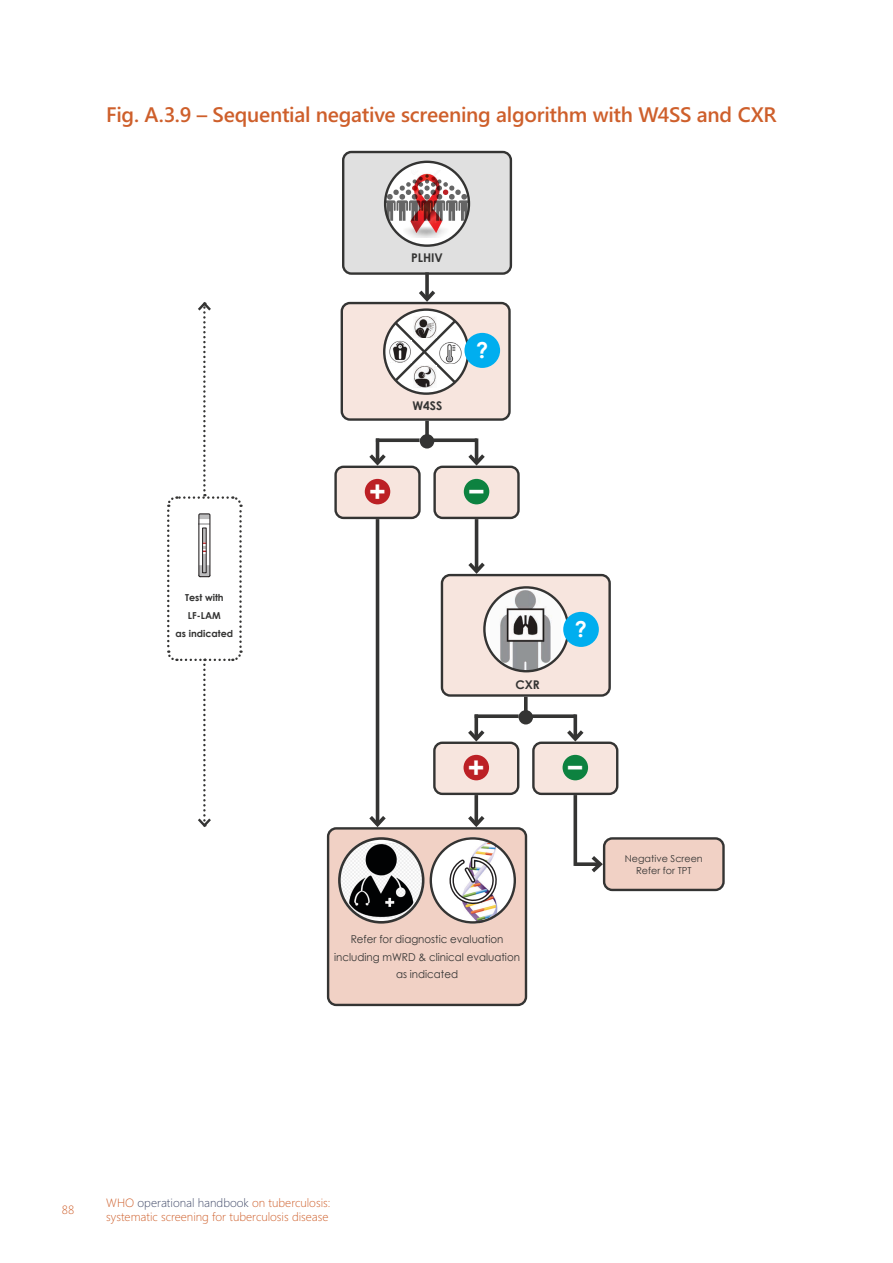
<style>
.page{position:relative;width:893px;height:1263px;background:#fff}
.page>*{position:absolute;margin:0;border:0;box-sizing:border-box;transform-origin:0 0}
.t1{font:700 21.6px "Century Gothic";color:#fff}
.t2{font:600 21px "Segoe UI";letter-spacing:-.015em;color:#ce5f2b}
.t3{font:300 12px/14.4px "Segoe UI";color:#ce5f2b}
.t4{font:700 12px "Century Gothic";color:#343433}
.t5{font:10.8px/17.1px "Century Gothic";color:#343433;text-align:center;scale:.95 1}
.t6{font:700 9.6px/17.9px "Century Gothic";color:#343433;text-align:center}
.t7{font:9.6px/11.6px "Century Gothic";color:#343433;text-align:center}
.s1{color:#404968}
</style>
<div class="page">
<div style="left:343px;top:152px;width:168px;height:122px;background:#e0e0e0;border-radius:8px"></div>
<div style="left:604px;top:838px;width:120px;height:52px;background:#f1d1c5;border-radius:8px"></div>
<div style="left:342px;top:303px;width:167px;height:116px;background:#f7e5de;border-radius:8px"></div>
<div style="left:442px;top:575px;width:168px;height:120px;background:#f7e5de;border-radius:8px"></div>
<div style="left:342px;top:151px;width:170px;height:124px;border:2px solid #343433;border-radius:8px"></div>
<svg style="left:425px;top:272px;width:4px;height:15px"></svg>
<svg style="left:415px;top:287px;width:24px;height:15px"></svg>
<svg style="left:425px;top:421px;width:4px;height:13px"></svg>
<div style="left:420px;top:434px;width:14px;height:14px;background:#343433;border-radius:50%"></div>
<svg style="left:420px;top:438px;width:55px;height:4px"></svg>
<hr style="left:475px;top:438px;width:3px;height:25px;background:#343433">
<svg style="left:465px;top:450px;width:23px;height:16px"></svg>
<svg style="left:379px;top:438px;width:40px;height:4px"></svg>
<hr style="left:376px;top:438px;width:3px;height:25px;background:#343433">
<svg style="left:366px;top:450px;width:23px;height:16px"></svg>
<svg style="left:524px;top:697px;width:4px;height:13px"></svg>
<div style="left:519px;top:710px;width:14px;height:14px;background:#343433;border-radius:50%"></div>
<svg style="left:518px;top:714px;width:55px;height:4px"></svg>
<svg style="left:573px;top:714px;width:4px;height:12px"></svg>
<svg style="left:567px;top:726px;width:17px;height:15px"></svg>
<svg style="left:478px;top:714px;width:40px;height:4px"></svg>
<svg style="left:474px;top:714px;width:4px;height:12px"></svg>
<svg style="left:468px;top:726px;width:17px;height:15px"></svg>
<hr style="left:475px;top:519px;width:3px;height:52px;background:#343433">
<svg style="left:465px;top:559px;width:23px;height:15px"></svg>
<hr style="left:376px;top:519px;width:3px;height:305px;background:#343433">
<svg style="left:369px;top:812px;width:17px;height:15px"></svg>
<svg style="left:474px;top:795px;width:4px;height:17px"></svg>
<svg style="left:468px;top:812px;width:17px;height:15px"></svg>
<svg style="left:577px;top:862px;width:11px;height:4px"></svg>
<svg style="left:588px;top:852px;width:15px;height:24px"></svg>
<svg style="left:573px;top:795px;width:4px;height:71px"></svg>
<div style="left:603px;top:837px;width:122px;height:54px;border:2px solid #343433;border-radius:8px"></div>
<div style="left:341px;top:302px;width:170px;height:119px;border:2px solid #343433;border-radius:8px"></div>
<div style="left:441px;top:574px;width:170px;height:123px;border:2px solid #343433;border-radius:8px"></div>
<svg style="left:385px;top:162px;width:84px;height:84px"></svg>
<svg style="left:385px;top:174px;width:84px;height:47px"></svg>
<div style="left:384px;top:161px;width:86px;height:86px;border:2px solid #343433;border-radius:50%"></div>
<div style="left:336px;top:467px;width:83px;height:51px;background:#f7e5de;border-radius:8px"></div>
<div style="left:334px;top:466px;width:87px;height:53px;border:2px solid #343433;border-radius:8px"></div>
<div style="left:365px;top:479px;width:25px;height:25px;background:#bc2025;border-radius:50%"></div>
<div style="left:435px;top:467px;width:83px;height:51px;background:#f7e5de;border-radius:8px"></div>
<div style="left:433px;top:466px;width:87px;height:53px;border:2px solid #343433;border-radius:8px"></div>
<div style="left:464px;top:479px;width:25px;height:25px;background:#0d8240;border-radius:50%"></div>
<img style="left:396px;top:170px;width:59px;height:67px">
<div style="left:434px;top:743px;width:84px;height:51px;background:#f7e5de;border-radius:8px"></div>
<div style="left:433px;top:741px;width:86px;height:54px;border:2px solid #343433;border-radius:8px"></div>
<div style="left:463px;top:755px;width:26px;height:25px;background:#bc2025;border-radius:50%"></div>
<div style="left:533px;top:743px;width:84px;height:51px;background:#f7e5de;border-radius:8px"></div>
<div style="left:532px;top:741px;width:86px;height:54px;border:2px solid #343433;border-radius:8px"></div>
<div style="left:563px;top:755px;width:25px;height:25px;background:#0d8240;border-radius:50%"></div>
<svg style="left:167px;top:302px;width:76px;height:525px"></svg>
<div style="left:329px;top:828px;width:196px;height:177px;background:#f1d1c5;border-radius:8px"></div>
<div style="left:327px;top:827px;width:200px;height:179px;border:2px solid #343433;border-radius:8px"></div>
<div style="left:431px;top:838px;width:84px;height:84px;background:#fff;border-radius:50%"></div>
<img style="left:459px;top:837px;width:39px;height:86px">
<div style="left:430px;top:837px;width:86px;height:86px;border:2px solid #343433;border-radius:50%"></div>
<svg style="left:449px;top:856px;width:48px;height:49px"></svg>
<img style="left:339px;top:842px;width:85px;height:76px">
<div style="left:338px;top:837px;width:86px;height:86px;border:3px solid #343433;border-radius:50%"></div>
<svg style="left:384px;top:310px;width:84px;height:84px"></svg>
<div style="left:383px;top:308px;width:86px;height:87px;border:2px solid #343433;border-radius:50%"></div>
<img style="left:414px;top:316px;width:22px;height:22px">
<img style="left:439px;top:339px;width:23px;height:25px">
<img style="left:414px;top:365px;width:22px;height:23px">
<img style="left:389px;top:341px;width:23px;height:21px">
<div style="left:464px;top:333px;width:36px;height:35px;background:#00aeef;border-radius:50%"></div>
<svg style="left:484px;top:587px;width:84px;height:84px"></svg>
<img style="left:490px;top:587px;width:71px;height:84px">
<div style="left:483px;top:586px;width:86px;height:86px;border:2px solid #343433;border-radius:50%"></div>
<div style="left:563px;top:612px;width:36px;height:35px;background:#00aeef;border-radius:50%"></div>
<h2 class="t2" style="left:106px;top:99px;width:672px">Fig. A.3.9 – Sequential negative screening algorithm with W4SS and CXR</h2>
<p class="t6" style="left:175px;top:588px;width:59px">Test with<br>LF-LAM<br>as indicated</p>
<p class="t4" style="left:411px;top:249px;width:33px">PLHIV</p>
<p class="t4" style="left:412px;top:396px;width:31px">W4SS</p>
<h1 class="t1" style="left:476px;top:334px;width:14px">?</h1>
<p class="t4" style="left:515px;top:676px;width:26px">CXR</p>
<h1 class="t1" style="left:575px;top:613px;width:14px">?</h1>
<p class="t5" style="left:334px;top:931px;width:197px">Refer for diagnostic evaluation including mWRD &amp; clinical evaluation as indicated</p>
<p class="t7" style="left:625px;top:853px;width:79px">Negative Screen<br>Refer for TPT</p>
<p class="t3" style="left:62px;top:1202px;width:14px">88</p>
<p class="t3" style="left:106px;top:1195px;width:226px">WHO <span class="s1">operational handbook</span> on tuberculosis: systematic screening for tuberculosis disease</p>
</div>
